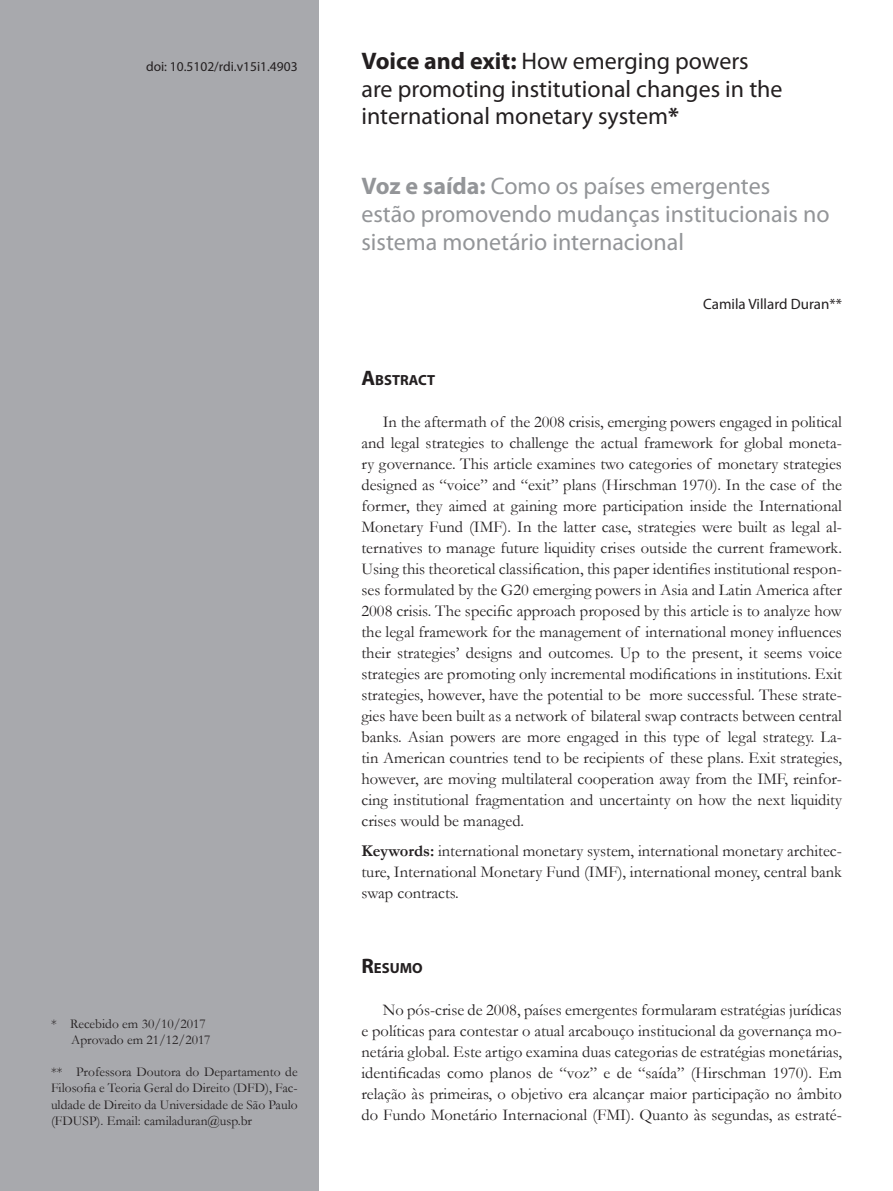
<style>
.page{position:relative;width:893px;height:1191px;background:#fff}
.page>*{position:absolute;margin:0;border:0;box-sizing:border-box;transform-origin:0 0}
.Tit2{font:24px/27.6px "Myriad Pro";color:#939598}
.Tit{font:24px/27.6px "Myriad Pro";color:#231f20}
.texto{font:16.5px/21px "Garamond";color:#231f20;text-align:justify}
.text_sem_recuo{font:16.5px/21px "Garamond";color:#231f20;text-align:justify}
.Myriad_10{font:15px "Myriad Pro";color:#231f20}
.Subt_resumo{font:700 14.7px "Myriad Pro";color:#231f20}
.rodape{font:13.5px/16.2px "Garamond";color:#231f20;text-align:justify}
.Doi{font:13.5px "Myriad Pro";color:#231f20}
.s1{font-weight:700}
.s2{font-size:21px}
</style>
<div class="page">
<div style="left:0;top:0;width:319px;height:1191px;background:#a8a9ad"></div>
<p class="Doi" style="left:146px;top:58px;width:153px">doi: 10.5102/rdi.v15i1.4903</p>
<p class="Tit" style="left:361px;top:47px;width:423px"><span class="s1">Voice and exit:</span> How emerging powers are promoting institutional changes in the international monetary system<span class="s1">*</span></p>
<p class="Tit2" style="left:361px;top:172px;width:470px"><span class="s1">Voz e saída:</span> Como os países emergentes estão promovendo mudanças institucionais no sistema monetário internacional</p>
<p class="Myriad_10" style="left:703px;top:295px;width:140px">Camila Villard Duran**</p>
<p class="rodape" style="left:51px;top:1014px;width:156px">* Recebido em 30/10/2017</p>
<p class="rodape" style="left:71px;top:1031px;width:141px">Aprovado em 21/12/2017</p>
<p class="rodape" style="left:51px;top:1063px;width:248px">** Professora Doutora do Departamento de Filosofia e Teoria Geral do Direito (DFD), Fac&shy;uldade de Direito da Universidade de São Paulo (FDUSP). Email: camiladuran@usp.br</p>
<p class="Subt_resumo" style="left:361px;top:370px;width:75px"><span class="s2">A</span>BSTRACT</p>
<p class="texto" style="left:361px;top:411px;width:482px;text-indent:21px">In the aftermath of the 2008 crisis, emerging powers engaged in political and legal strategies to challenge the actual framework for global moneta&shy;ry governance. This article examines two categories of monetary strategies designed as “voice” and “exit” plans (Hirschman 1970). In the case of the former, they aimed at gaining more participation inside the International Monetary Fund (IMF). In the latter case, strategies were built as legal al&shy;ternatives to manage future liquidity crises outside the current framework.<br>Using this theoretical classification, this paper identifies institutional respon&shy;ses formulated by the G20 emerging powers in Asia and Latin America after 2008 crisis. The specific approach proposed by this article is to analyze how the legal framework for the management of international money influences their strategies’ designs and outcomes. Up to the present, it seems voice strategies are promoting only incremental modifications in institutions. Exit strategies, however, have the potential to be more successful. These strate&shy;gies have been built as a network of bilateral swap contracts between central banks. Asian powers are more engaged in this type of legal strategy. La&shy;tin American countries tend to be recipients of these plans. Exit strategies, however, are moving multilateral cooperation away from the IMF, reinfor&shy;cing institutional fragmentation and uncertainty on how the next liquidity crises would be managed.</p>
<p class="text_sem_recuo" style="left:361px;top:839px;width:482px"><span class="s1">Keywords:</span> international monetary system, international monetary architec&shy;ture, International Monetary Fund (IMF), international money, central bank swap contracts.</p>
<p class="Subt_resumo" style="left:361px;top:958px;width:63px"><span class="s2">R</span>ESUMO</p>
<p class="texto" style="left:361px;top:999px;width:482px;text-indent:21px">No pós-crise de 2008, países emergentes formularam estratégias jurídicas e políticas para contestar o atual arcabouço institucional da governança mo&shy;netária global. Este artigo examina duas categorias de estratégias monetárias, identificadas como planos de “voz” e de “saída” (Hirschman 1970). Em relação às primeiras, o objetivo era alcançar maior participação no âmbito do Fundo Monetário Internacional (FMI). Quanto às segundas, as estraté-</p>
</div>
